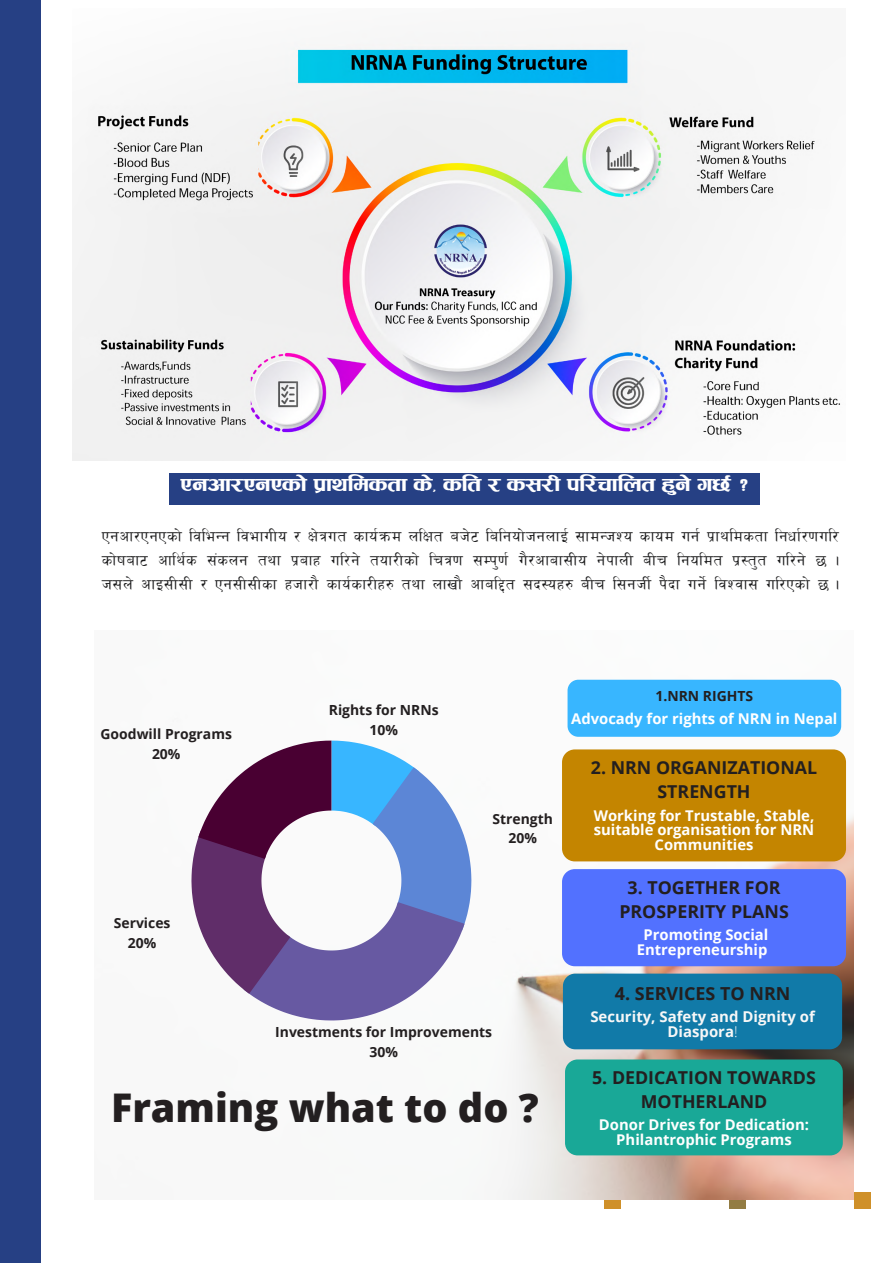
<style>
.page{position:relative;width:893px;height:1263px;background:#fff}
.page>*{position:absolute;margin:0;border:0;box-sizing:border-box;transform-origin:0 0}
.t1{font:800 39.6px "Open Sans";color:#231f20}
.Paragraph_Style_12pt{font:24px "Ganess";color:#fff;scale:1.1 1}
.Paragraph_Style_12pt-2{font:19.5px/24px "Preeti";letter-spacing:.01em;color:#1a1a1b;text-align:justify}
.t2{font:700 18px "Open Sans";color:#231f20}
.t3{font:700 17.85px/24.5px "Open Sans";color:#231f20;text-align:center}
.t4{font:700 15px/15px "Open Sans";color:#f7f7f7;text-align:center}
.t5{font:700 14.85px/14.9px "Open Sans";color:#fff;text-align:center}
.t6{font:700 13.95px/19.5px "Open Sans";color:#231f20;text-align:center}
.s1{font-weight:300}
</style>
<div class="page">
<div style="left:729px;top:1193px;width:16px;height:16px;background:#937c43"></div>
<div style="left:604px;top:1193px;width:16px;height:16px;background:#cf9029"></div>
<div style="left:854px;top:1193px;width:16px;height:16px;background:#cf9029"></div>
<div style="left:0;top:0;width:40px;height:1263px;background:#264084"></div>
<div style="left:169px;top:474px;width:590px;height:31px;background:#264084"></div>
<img style="left:72px;top:42px;width:768px;height:418px">
<img style="left:320px;top:679px;width:534px;height:520px">
<svg style="left:191px;top:740px;width:280px;height:280px"></svg>
<div style="left:568px;top:680px;width:273px;height:57px;background:#38b6ff;border-radius:11px"></div>
<div style="left:562px;top:749px;width:284px;height:112px;background:#c48500;border-radius:13px"></div>
<div style="left:562px;top:869px;width:284px;height:97px;background:#5271ff;border-radius:13px"></div>
<div style="left:563px;top:973px;width:279px;height:76px;background:#117aa8;border-radius:12px"></div>
<div style="left:565px;top:1059px;width:278px;height:96px;background:#19a897;border-radius:12px"></div>
<p class="Paragraph_Style_12pt" style="left:181px;top:474px;width:517px">Pgcf/PgPsf]k|fyldstf s], slt / s;/L kl/rflnt x'g]u5{&lt;</p>
<p class="Paragraph_Style_12pt-2" style="left:102px;top:525px;width:739px">Pgcf/PgPsf]ljleGg ljefuLo / If]qut sfo{qmd nlIft ah]6 lalgof]hgnfO{ ;fdGhZo sfod ug{ k|fyldstf lgwf{/0ful/ sf]ifaf6 cfly{s ;+sng tyf k|afx ul/g] tof/Lsf] lrq0f ;Dk'0f{ u}/cfaf;Lo g]kfnL aLr lgoldt k|:t't ul/g] 5 . h;n]cfO;L;L / Pg;L;Lsf xhf/f}sfo{sf/Lx? tyf nfvf}cfal2t ;b:ox? aLr l;ghL{ k}bf ug]{ ljZjf; ul/Psf]5 .</p>
<p class="t6" style="left:101px;top:724px;width:133px">Goodwill Programs<br>20%</p>
<p class="t6" style="left:114px;top:913px;width:58px">Services<br>20%</p>
<p class="t6" style="left:329px;top:700px;width:111px">Rights for NRNs<br>10%</p>
<p class="t6" style="left:492px;top:809px;width:62px">Strength<br>20%</p>
<p class="t6" style="left:275px;top:1022px;width:218px">Investments for Improvements<br>30%</p>
<p class="t1" style="left:111px;top:1078px;width:429px">Framing what to do ?</p>
<p class="t6" style="left:655px;top:686px;width:99px">1.NRN RIGHTS</p>
<p class="t5" style="left:571px;top:711px;width:268px">Advocady for rights of NRN in Nepal</p>
<p class="t3" style="left:591px;top:755px;width:228px">2. NRN ORGANIZATIONAL<br>STRENGTH</p>
<p class="t5" style="left:594px;top:807px;width:222px">Working for Trustable, Stable, suitable organisation for NRN<br>Communities</p>
<p class="t3" style="left:619px;top:874px;width:171px">3. TOGETHER FOR<br>PROSPERITY PLANS</p>
<p class="t5" style="left:637px;top:927px;width:133px">Promoting Social<br>Entrepreneurship</p>
<p class="t2" style="left:615px;top:980px;width:177px">4. SERVICES TO NRN</p>
<p class="t4" style="left:590px;top:1009px;width:226px">Security, Safety and Dignity of<br>Diaspora<span class="s1">!</span></p>
<p class="t3" style="left:592px;top:1065px;width:225px">5. DEDICATION TOWARDS<br>MOTHERLAND</p>
<p class="t5" style="left:599px;top:1117px;width:212px">Donor Drives for Dedication:<br>Philantrophic Programs</p>
</div>
